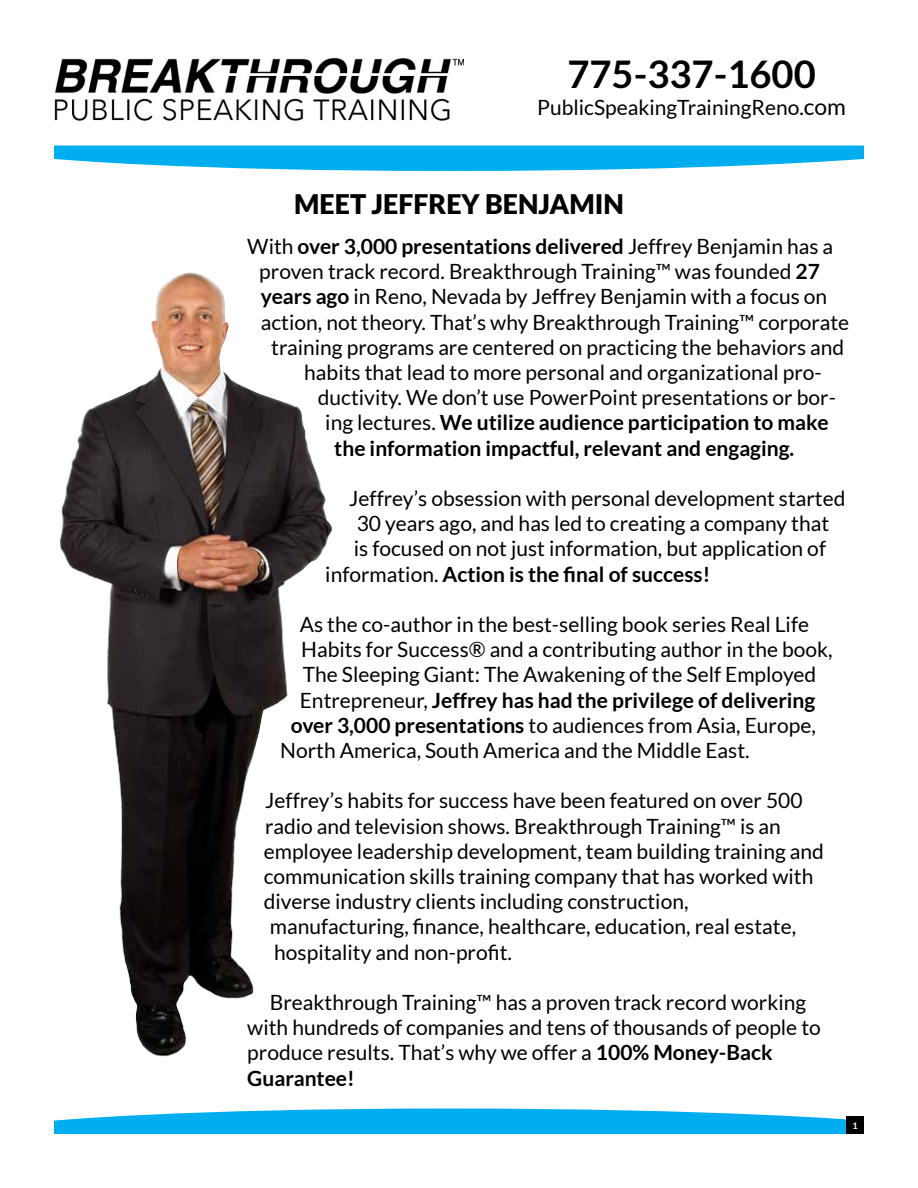
<style>
.page{position:relative;width:918px;height:1188px;background:#fff}
.page>*{position:absolute;margin:0;border:0;box-sizing:border-box;transform-origin:0 0}
.t1{font:700 38.1px "Lato";color:#000}
.t2{font:900 27px "Lato";color:#000}
.t3{font:21px/25.2px "Lato";color:#000}
.t4{font:700 21px "Lato";color:#000}
.t5{font:700 9px "Lato";color:#fff}
.s1{font-size:22.8px}
.s2{font-weight:400}
.s3{font-weight:700}
</style>
<div class="page">
<img style="left:54px;top:57px;width:410px;height:64px">
<img style="left:60px;top:272px;width:273px;height:785px">
<svg style="left:54px;top:1108px;width:792px;height:26px;background:#27baf1"></svg>
<svg style="left:54px;top:146px;width:810px;height:25px;background:#25b9f1"></svg>
<div style="left:846px;top:1116px;width:18px;height:18px;background:#000"></div>
<h1 class="t1" style="left:567px;top:52px;width:250px">775-337-1600</h1>
<p class="t3" style="left:537px;top:95px;width:310px">PublicSpeakingTrainingReno.<span class="s1">com</span></p>
<p class="t2" style="left:294px;top:189px;width:331px">MEET JEFFREY BENJAMIN</p>
<p class="t4" style="left:247px;top:234px;width:587px"><span class="s2">With</span> over 3,000 presentations delivered <span class="s2">Jeffrey Benjamin has a</span></p>
<p class="t3" style="left:259px;top:259px;width:562px">proven track record. Breakthrough Training™ was founded <span class="s3">27</span></p>
<p class="t3" style="left:261px;top:284px;width:568px"><span class="s3">years ago</span> in Reno, Nevada by Jeffrey Benjamin with a focus on</p>
<p class="t3" style="left:261px;top:309px;width:590px">action, not theory. That’s why Breakthrough Training™ corporate</p>
<p class="t3" style="left:271px;top:335px;width:574px">training programs are centered on practicing the behaviors and</p>
<p class="t3" style="left:304px;top:360px;width:519px">habits that lead to more personal and organizational pro-</p>
<p class="t3" style="left:318px;top:385px;width:520px">ductivity. We don’t use PowerPoint presentations or bor-</p>
<p class="t4" style="left:325px;top:411px;width:505px"><span class="s2">ing lectures.</span> We utilize audience participation to make</p>
<p class="t4" style="left:334px;top:436px;width:462px">the information impactful, relevant and engaging.</p>
<p class="t3" style="left:349px;top:486px;width:498px">Jeffrey’s obsession with personal development started</p>
<p class="t3" style="left:357px;top:511px;width:474px">30 years ago, and has led to creating a company that</p>
<p class="t3" style="left:354px;top:536px;width:474px">is focused on not just information, but application of</p>
<p class="t4" style="left:325px;top:562px;width:386px"><span class="s2">information.</span> Action is the final of success!</p>
<p class="t3" style="left:300px;top:612px;width:511px">As the co-author in the best-selling book series Real Life</p>
<p class="t3" style="left:301px;top:637px;width:533px">Habits for Success® and a contributing author in the book,</p>
<p class="t3" style="left:303px;top:662px;width:515px">The Sleeping Giant: The Awakening of the Self Employed</p>
<p class="t4" style="left:300px;top:688px;width:517px"><span class="s2">Entrepreneur,</span> Jeffrey has had the privilege of delivering</p>
<p class="t3" style="left:291px;top:713px;width:527px"><span class="s3">over 3,000 presentations</span> to audiences from Asia, Europe,</p>
<p class="t3" style="left:280px;top:738px;width:471px">North America, South America and the Middle East.</p>
<p class="t3" style="left:265px;top:788px;width:539px">Jeffrey’s habits for success have been featured on over 500</p>
<p class="t3" style="left:265px;top:813px;width:517px">radio and television shows. Breakthrough Training™ is an</p>
<p class="t3" style="left:264px;top:839px;width:562px">employee leadership development, team building training and</p>
<p class="t3" style="left:264px;top:864px;width:551px">communication skills training company that has worked with</p>
<p class="t3" style="left:264px;top:889px;width:426px">diverse industry clients including construction,</p>
<p class="t3" style="left:270px;top:914px;width:528px">manufacturing, finance, healthcare, education, real estate,</p>
<p class="t3" style="left:274px;top:939px;width:239px">hospitality and non-profit.</p>
<p class="t3" style="left:247px;top:990px;width:575px;text-indent:22px">Breakthrough Training™ has a proven track record working with hundreds of companies and tens of thousands of people to produce results. That’s why we offer a <span class="s3">100% Money-Back Guarantee!</span></p>
<p class="t5" style="left:853px;top:1120px;width:7px">1</p>
</div>
